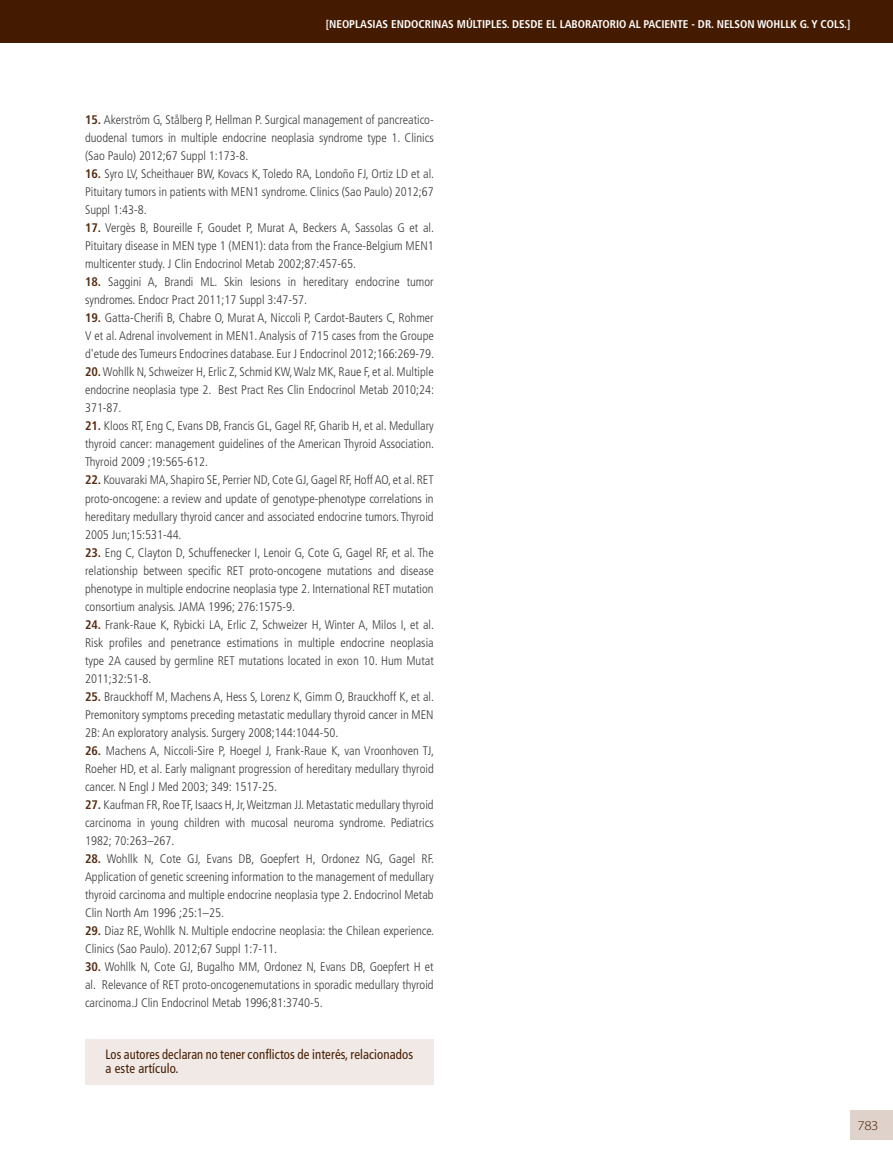
<style>
.page{position:relative;width:893px;height:1170px;background:#fff}
.page>*{position:absolute;margin:0;border:0;box-sizing:border-box;transform-origin:0 0}
.t1{font:condensed 13.5px/13.5px "Frutiger";letter-spacing:.01em;color:#451b00;scale:.92 1}
.t2{font:300 13.5px "Myriad Pro";color:#451b00;scale:1.1 1}
.t3{font:300 condensed 12.45px/18px "Frutiger";color:#3b3b3a;text-align:justify}
.t4{font:700 condensed 11.25px "Frutiger";color:#fff}
.s1{font-weight:700;color:#552b11}
</style>
<div class="page">
<div style="left:850px;top:1110px;width:43px;height:30px;background:#dfd2ca"></div>
<div style="left:0;top:0;width:893px;height:43px;background:#451b00"></div>
<div style="left:85px;top:1039px;width:349px;height:45px;background:#f0e9e5"></div>
<p class="t4" style="left:326px;top:17px;width:86px">[NEOPLASIAS ENDOC</p>
<p class="t4" style="left:425px;top:17px;width:427px">RINAS MÚLTIPLES. DESDE EL LABORATORIO AL PACIENTE - DR. NELSON WOHLLK G. Y COLS.]</p>
<p class="t3" style="left:85px;top:111px;width:350px"><span class="s1">15.</span> Akerström G, Stålberg P, Hellman P. Surgical management of pancreatico&shy;duodenal tumors in multiple endocrine neoplasia syndrome type 1. Clinics (Sao Paulo) 2012;67 Suppl 1:173-8.</p>
<p class="t3" style="left:85px;top:165px;width:351px"><span class="s1">16.</span> Syro LV, Scheithauer BW, Kovacs K, Toledo RA, Londoño FJ, Ortiz LD et al.<br>Pituitary tumors in patients with MEN1 syndrome. Clinics (Sao Paulo) 2012;67<br>Suppl 1:43-8.</p>
<p class="t3" style="left:85px;top:219px;width:351px"><span class="s1">17.</span> Vergès B, Boureille F, Goudet P, Murat A, Beckers A, Sassolas G et al.<br>Pituitary disease in MEN type 1 (MEN1): data from the France-Belgium MEN1 multicenter study. J Clin Endocrinol Metab 2002;87:457-65.</p>
<p class="t3" style="left:85px;top:273px;width:350px"><span class="s1">18.</span> Saggini A, Brandi ML. Skin lesions in hereditary endocrine tumor syndromes. Endocr Pract 2011;17 Suppl 3:47-57.</p>
<p class="t3" style="left:85px;top:309px;width:351px"><span class="s1">19.</span> Gatta-Cherifi B, Chabre O, Murat A, Niccoli P, Cardot-Bauters C, Rohmer V et al. Adrenal involvement in MEN1. Analysis of 715 cases from the Groupe d'etude des Tumeurs Endocrines database. Eur J Endocrinol 2012;166:269-79.</p>
<p class="t3" style="left:85px;top:363px;width:351px"><span class="s1">20.</span> Wohllk N, Schweizer H, Erlic Z, Schmid KW, Walz MK, Raue F, et al. Multiple endocrine neoplasia type 2. Best Pract Res Clin Endocrinol Metab 2010;24:<br>371-87.</p>
<p class="t3" style="left:85px;top:417px;width:351px"><span class="s1">21.</span> Kloos RT, Eng C, Evans DB, Francis GL, Gagel RF, Gharib H, et al. Medullary thyroid cancer: management guidelines of the American Thyroid Association.<br>Thyroid 2009 ;19:565-612.</p>
<p class="t3" style="left:85px;top:471px;width:350px"><span class="s1">22.</span> Kouvaraki MA, Shapiro SE, Perrier ND, Cote GJ, Gagel RF, Hoff AO, et al. RET proto-oncogene: a review and update of genotype-phenotype correlations in hereditary medullary thyroid cancer and associated endocrine tumors. Thyroid 2005 Jun;15:531-44.</p>
<p class="t3" style="left:85px;top:543px;width:350px"><span class="s1">23.</span> Eng C, Clayton D, Schuffenecker I, Lenoir G, Cote G, Gagel RF, et al. The relationship between specific RET proto-oncogene mutations and disease phenotype in multiple endocrine neoplasia type 2. International RET mutation consortium analysis. JAMA 1996; 276:1575-9.</p>
<p class="t3" style="left:85px;top:615px;width:351px"><span class="s1">24.</span> Frank-Raue K, Rybicki LA, Erlic Z, Schweizer H, Winter A, Milos I, et al.<br>Risk profiles and penetrance estimations in multiple endocrine neoplasia type 2A caused by germline RET mutations located in exon 10. Hum Mutat 2011;32:51-8.</p>
<p class="t3" style="left:85px;top:687px;width:351px"><span class="s1">25.</span> Brauckhoff M, Machens A, Hess S, Lorenz K, Gimm O, Brauckhoff K, et al.<br>Premonitory symptoms preceding metastatic medullary thyroid cancer in MEN 2B: An exploratory analysis. Surgery 2008;144:1044-50.</p>
<p class="t3" style="left:85px;top:741px;width:351px"><span class="s1">26.</span> Machens A, Niccoli-Sire P, Hoegel J, Frank-Raue K, van Vroonhoven TJ, Roeher HD, et al. Early malignant progression of hereditary medullary thyroid cancer. N Engl J Med 2003; 349: 1517-25.</p>
<p class="t3" style="left:85px;top:795px;width:350px"><span class="s1">27.</span> Kaufman FR, Roe TF, Isaacs H, Jr, Weitzman JJ. Metastatic medullary thyroid carcinoma in young children with mucosal neuroma syndrome. Pediatrics 1982; 70:263–267.</p>
<p class="t3" style="left:85px;top:849px;width:351px"><span class="s1">28.</span> Wohllk N, Cote GJ, Evans DB, Goepfert H, Ordonez NG, Gagel RF.<br>Application of genetic screening information to the management of medullary thyroid carcinoma and multiple endocrine neoplasia type 2. Endocrinol Metab Clin North Am 1996 ;25:1–25.</p>
<p class="t3" style="left:85px;top:921px;width:351px"><span class="s1">29.</span> Diaz RE, Wohllk N. Multiple endocrine neoplasia: the Chilean experience.<br>Clinics (Sao Paulo). 2012;67 Suppl 1:7-11.</p>
<p class="t3" style="left:85px;top:957px;width:350px"><span class="s1">30.</span> Wohllk N, Cote GJ, Bugalho MM, Ordonez N, Evans DB, Goepfert H et al. Relevance of RET proto-oncogenemutations in sporadic medullary thyroid carcinoma.J Clin Endocrinol Metab 1996;81:3740-5.</p>
<p class="t1" style="left:105px;top:1047px;width:336px">Los autores declaran no tener conflictos de interés, relacionados a este artículo.</p>
<p class="t2" style="left:857px;top:1117px;width:21px">783</p>
</div>
